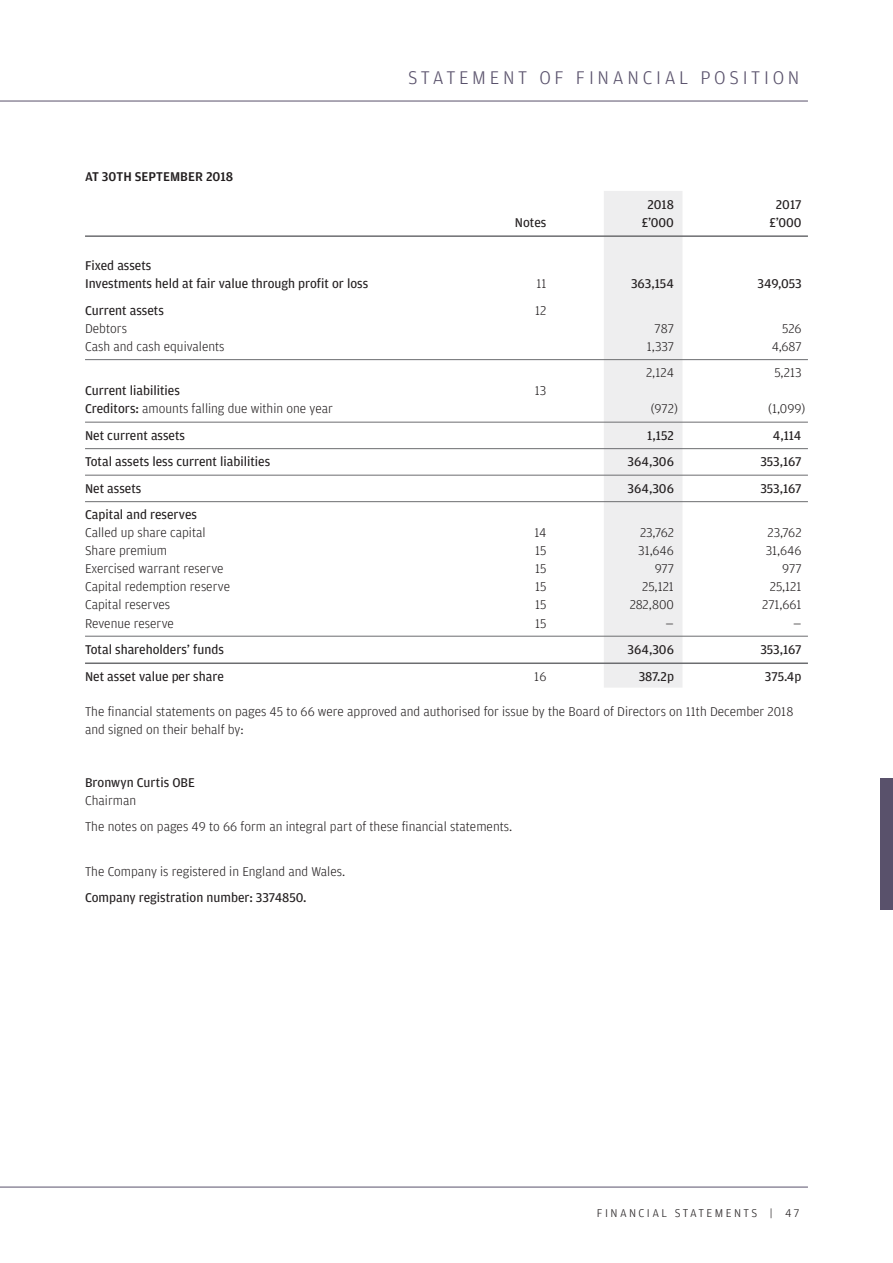
<style>
.page{position:relative;width:893px;height:1263px;background:#fff}
.page>*{position:absolute;margin:0;border:0;box-sizing:border-box;transform-origin:0 0}
.t1{font:300 19.5px "Amplitude";letter-spacing:.19em;color:#59516b}
.t2{font:300 13.5px/18px "Amplitude";color:#231f20}
.t3{font:13.5px/18px "Amplitude";color:#231f20}
.t4{font:500 13.5px "Amplitude";color:#231f20}
.t5{font:300 12px "Amplitude";letter-spacing:.2em;color:#231f20}
.s1{font-weight:400}
</style>
<div class="page">
<hr style="left:0;top:1187px;width:808px;height:1px;background:#59516b">
<div style="left:880px;top:778px;width:13px;height:132px;background:#59516b"></div>
<hr style="left:0;top:101px;width:808px;height:1px;background:#59516b">
<div style="left:604px;top:191px;width:78px;height:497px;background:#eeeeef"></div>
<hr style="left:85px;top:235px;width:723px;height:2px;background:#6c6d70">
<hr style="left:85px;top:359px;width:723px;height:1px;background:#6c6d70">
<hr style="left:85px;top:422px;width:723px;height:1px;background:#6c6d70">
<hr style="left:85px;top:448px;width:723px;height:1px;background:#6c6d70">
<hr style="left:85px;top:475px;width:723px;height:1px;background:#6c6d70">
<hr style="left:85px;top:501px;width:723px;height:1px;background:#6c6d70">
<hr style="left:85px;top:636px;width:723px;height:1px;background:#6c6d70">
<hr style="left:85px;top:662px;width:723px;height:2px;background:#6c6d70">
<p class="t4" style="left:85px;top:168px;width:150px">AT 30TH SEPTEMBER 2018</p>
<p class="t3" style="left:85px;top:257px;width:285px">Fixed assets<br>Investments held at fair value through profit or loss</p>
<h1 class="t1" style="left:408px;top:65px;width:393px">STATEMENT OF FINANCIAL POSITION</h1>
<p class="t3" style="left:647px;top:195px;width:28px">2018</p>
<p class="t3" style="left:776px;top:195px;width:27px">2017</p>
<p class="t3" style="left:515px;top:213px;width:33px">Notes</p>
<p class="t3" style="left:642px;top:213px;width:34px">£’000</p>
<p class="t3" style="left:769px;top:213px;width:34px">£’000</p>
<p class="t2" style="left:536px;top:275px;width:12px">11</p>
<p class="t3" style="left:631px;top:275px;width:44px">363,154</p>
<p class="t3" style="left:758px;top:275px;width:45px">349,053</p>
<p class="t3" style="left:85px;top:301px;width:80px">Current assets</p>
<p class="t2" style="left:535px;top:301px;width:13px">12</p>
<p class="t2" style="left:85px;top:319px;width:44px">Debtors</p>
<p class="t2" style="left:655px;top:319px;width:21px">787</p>
<p class="t2" style="left:782px;top:319px;width:21px">526</p>
<p class="t2" style="left:85px;top:337px;width:141px">Cash and cash equivalents</p>
<p class="t2" style="left:647px;top:337px;width:29px">1,337</p>
<p class="t2" style="left:772px;top:337px;width:31px">4,687</p>
<p class="t2" style="left:646px;top:364px;width:29px">2,124</p>
<p class="t2" style="left:774px;top:364px;width:29px">5,213</p>
<p class="t3" style="left:85px;top:382px;width:96px">Current liabilities</p>
<p class="t2" style="left:535px;top:382px;width:13px">13</p>
<p class="t2" style="left:85px;top:400px;width:249px"><span class="s1">Creditors:</span> amounts falling due within one year</p>
<p class="t2" style="left:651px;top:400px;width:29px">(972)</p>
<p class="t2" style="left:768px;top:400px;width:39px">(1,099)</p>
<p class="t3" style="left:85px;top:426px;width:102px">Net current assets</p>
<p class="t3" style="left:647px;top:426px;width:28px">1,152</p>
<p class="t3" style="left:773px;top:426px;width:30px">4,114</p>
<p class="t3" style="left:85px;top:453px;width:187px">Total assets less current liabilities</p>
<p class="t3" style="left:627px;top:453px;width:48px">364,306</p>
<p class="t3" style="left:760px;top:453px;width:43px">353,167</p>
<p class="t3" style="left:85px;top:479px;width:58px">Net assets</p>
<p class="t3" style="left:627px;top:479px;width:48px">364,306</p>
<p class="t3" style="left:760px;top:479px;width:43px">353,167</p>
<p class="t3" style="left:85px;top:506px;width:113px">Capital and reserves</p>
<p class="t2" style="left:85px;top:524px;width:122px">Called up share capital</p>
<p class="t2" style="left:534px;top:524px;width:14px">14</p>
<p class="t2" style="left:640px;top:524px;width:35px">23,762</p>
<p class="t2" style="left:768px;top:524px;width:35px">23,762</p>
<p class="t2" style="left:85px;top:542px;width:84px">Share premium</p>
<p class="t2" style="left:535px;top:542px;width:13px">15</p>
<p class="t2" style="left:638px;top:542px;width:37px">31,646</p>
<p class="t2" style="left:766px;top:542px;width:37px">31,646</p>
<p class="t2" style="left:85px;top:560px;width:140px">Exercised warrant reserve</p>
<p class="t2" style="left:535px;top:560px;width:13px">15</p>
<p class="t2" style="left:655px;top:560px;width:21px">977</p>
<p class="t2" style="left:782px;top:560px;width:21px">977</p>
<p class="t2" style="left:85px;top:578px;width:147px">Capital redemption reserve</p>
<p class="t2" style="left:535px;top:578px;width:13px">15</p>
<p class="t2" style="left:642px;top:578px;width:33px">25,121</p>
<p class="t2" style="left:770px;top:578px;width:33px">25,121</p>
<p class="t2" style="left:85px;top:596px;width:87px">Capital reserves</p>
<p class="t2" style="left:535px;top:596px;width:13px">15</p>
<p class="t2" style="left:630px;top:596px;width:46px">282,800</p>
<p class="t2" style="left:762px;top:596px;width:41px">271,661</p>
<p class="t2" style="left:85px;top:614px;width:90px">Revenue reserve</p>
<p class="t2" style="left:535px;top:614px;width:13px">15</p>
<p class="t2" style="left:666px;top:614px;width:10px">—</p>
<p class="t2" style="left:793px;top:614px;width:10px">—</p>
<p class="t3" style="left:85px;top:640px;width:140px">Total shareholders’ funds</p>
<p class="t3" style="left:627px;top:640px;width:48px">364,306</p>
<p class="t3" style="left:760px;top:640px;width:43px">353,167</p>
<p class="t3" style="left:85px;top:667px;width:140px">Net asset value per share</p>
<p class="t2" style="left:534px;top:667px;width:14px">16</p>
<p class="t3" style="left:639px;top:667px;width:37px">387.2p</p>
<p class="t3" style="left:765px;top:667px;width:38px">375.4p</p>
<p class="t2" style="left:85px;top:702px;width:710px">The financial statements on pages 45 to 66 were approved and authorised for issue by the Board of Directors on 11th December 2018 and signed on their behalf by:</p>
<p class="t3" style="left:85px;top:773px;width:111px">Bronwyn Curtis OBE</p>
<p class="t2" style="left:85px;top:786px;width:429px;line-height:26.5px">Chairman<br>The notes on pages 49 to 66 form an integral part of these financial statements.</p>
<p class="t2" style="left:85px;top:862px;width:262px">The Company is registered in England and Wales.</p>
<p class="t3" style="left:85px;top:888px;width:223px">Company registration number: 3374850.</p>
<p class="t5" style="left:597px;top:1206px;width:204px">FINANCIAL STATEMENTS | 47</p>
</div>
